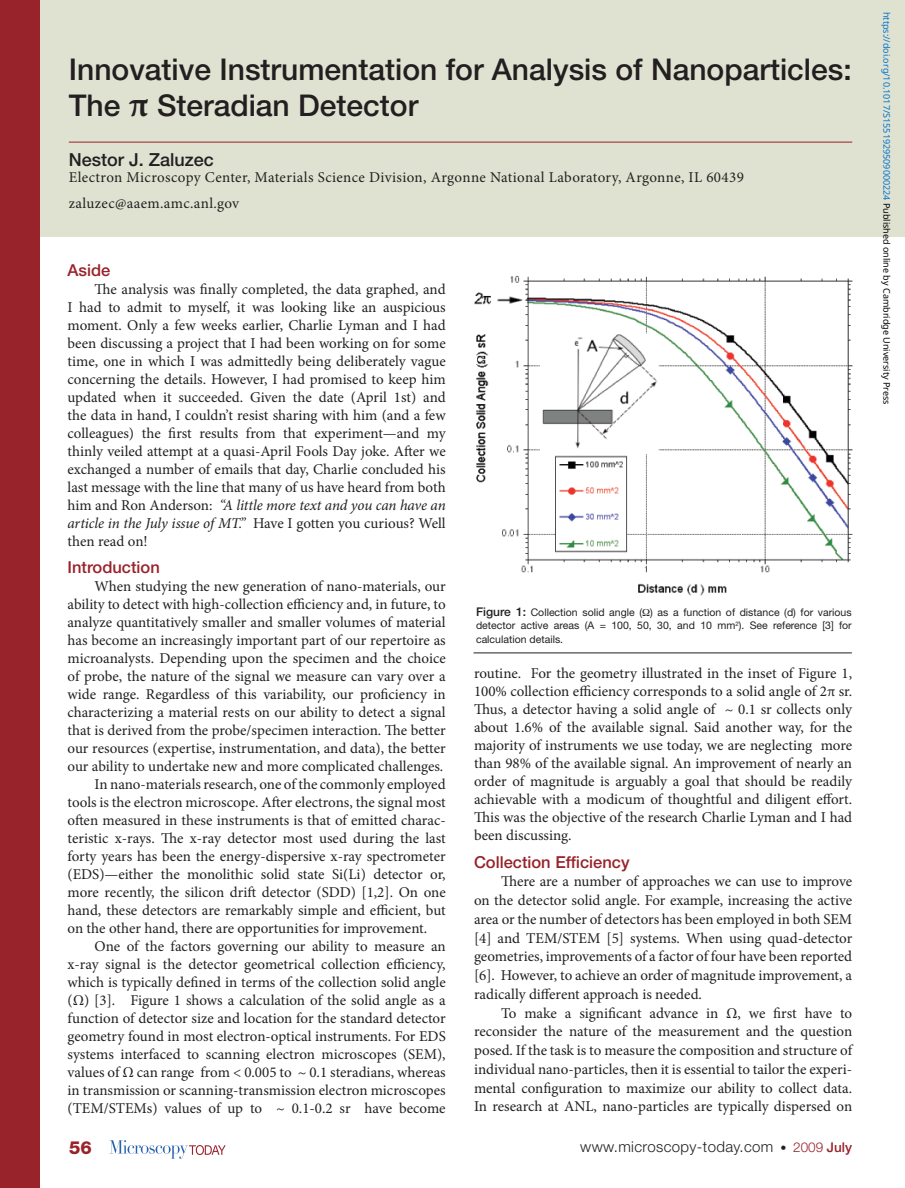
<style>
.page{position:relative;width:905px;height:1188px;background:#fff}
.page>*{position:absolute;margin:0;border:0;box-sizing:border-box;transform-origin:0 0}
.t1{font:500 30px/36px "Helvetica Neue";color:#231f20}
.t2{font:500 18px "Helvetica Neue";color:#231f20}
.t3{font:800 18px "Helvetica Neue";color:#98232a}
.t4{font:500 16.5px "Helvetica Neue";color:#98232a}
.t5{font:15px/18px "Minion Pro";color:#231f20;text-align:justify}
.t6{font:15px/25.5px "Minion Pro";letter-spacing:.025em;color:#231f20}
.t7{font:300 15px "Helvetica Neue";letter-spacing:.025em;color:#231f20}
.t8{font:10.5px/13.5px "Helvetica Neue";color:#231f20;text-align:justify}
.t9{font:9px "Noto Sans";color:#0172cf}
.s1{font-family:"Minion Pro";font-weight:700;font-size:36px}
.s2{font-style:italic}
.s3{font-weight:500;font-size:12px}
.s4{font-size:12px}
.s5{font-size:13.5px;color:#98232a}
.s6{font-weight:500;font-size:13.5px;color:#98232a}
.s7{color:#000}
</style>
<div class="page">
<div style="left:10px;top:0;width:894px;height:236px;background:#dfe2d1"></div>
<hr style="left:69px;top:142px;width:783px;height:1px;background:#98232a">
<div style="left:0;top:0;width:39px;height:1188px;background:#98232a"></div>
<img style="left:474px;top:276px;width:379px;height:320px">
<hr style="left:473px;top:653px;width:378px;height:1px;background:#231f20">
<svg style="left:109px;top:1140px;width:117px;height:19px"></svg>
<h1 class="t1" style="left:69px;top:51px;width:784px">Innovative Instrumentation for Analysis of Nanoparticles:<br>The <span class="s1">π</span> Steradian Detector</h1>
<p class="t2" style="left:69px;top:149px;width:147px">Nestor J. Zaluzec</p>
<p class="t6" style="left:69px;top:165px;width:676px">Electron Microscopy Center, Materials Science Division, Argonne National Laboratory, Argonne, IL 60439 zaluzec@aaem.amc.anl.gov</p>
<p class="t4" style="left:68px;top:260px;width:44px">Aside</p>
<p class="t5" style="left:68px;top:280px;width:380px;text-indent:27px">The analysis was finally completed, the data graphed, and I had to admit to myself, it was looking like an auspicious moment. Only a few weeks earlier, Charlie Lyman and I had been discussing a project that I had been working on for some time, one in which I was admittedly being deliberately vague concerning the details. However, I had promised to keep him updated when it succeeded. Given the date (April 1st) and the data in hand, I couldn’t resist sharing with him (and a few colleagues) the first results from that experiment—and my thinly veiled attempt at a quasi-April Fools Day joke. After we exchanged a number of emails that day, Charlie concluded his last message with the line that many of us have heard from both him and Ron Anderson: <span class="s2">“A little more text and you can have an article in the July issue of MT.”</span> Have I gotten you curious? Well then read on!</p>
<p class="t4" style="left:68px;top:558px;width:94px">Introduction</p>
<p class="t5" style="left:94px;top:578px;width:353px">When studying the new generation of nano-materials, our</p>
<p class="t5" style="left:68px;top:596px;width:380px">ability to detect with high-collection efficiency and, in future, to</p>
<p class="t5" style="left:68px;top:614px;width:380px">analyze quantitatively smaller and smaller volumes of material</p>
<p class="t5" style="left:68px;top:632px;width:380px">has become an increasingly important part of our repertoire as</p>
<p class="t5" style="left:68px;top:650px;width:380px">microanalysts. Depending upon the specimen and the choice</p>
<p class="t5" style="left:68px;top:668px;width:379px">of probe, the nature of the signal we measure can vary over a</p>
<p class="t5" style="left:68px;top:686px;width:380px">wide range. Regardless of this variability, our proficiency in</p>
<p class="t5" style="left:68px;top:704px;width:379px">characterizing a material rests on our ability to detect a signal</p>
<p class="t5" style="left:68px;top:722px;width:380px">that is derived from the probe/specimen interaction. The better</p>
<p class="t5" style="left:68px;top:740px;width:379px">our resources (expertise, instrumentation, and data), the better</p>
<p class="t5" style="left:68px;top:758px;width:377px">our ability to undertake new and more complicated challenges.</p>
<p class="t5" style="left:94px;top:776px;width:352px">In nano-materials research, one of the commonly employed</p>
<p class="t5" style="left:68px;top:794px;width:380px">tools is the electron microscope. After electrons, the signal most</p>
<p class="t5" style="left:68px;top:812px;width:379px">often measured in these instruments is that of emitted charac-</p>
<p class="t5" style="left:68px;top:830px;width:380px">teristic x-rays. The x-ray detector most used during the last</p>
<p class="t5" style="left:68px;top:848px;width:379px">forty years has been the energy-dispersive x-ray spectrometer</p>
<p class="t5" style="left:68px;top:866px;width:379px">(EDS)—either the monolithic solid state Si(Li) detector or,</p>
<p class="t5" style="left:68px;top:884px;width:379px">more recently, the silicon drift detector (SDD) [1,2]. On one</p>
<p class="t5" style="left:68px;top:902px;width:380px">hand, these detectors are remarkably simple and efficient, but</p>
<p class="t5" style="left:68px;top:920px;width:361px">on the other hand, there are opportunities for improvement.</p>
<p class="t5" style="left:94px;top:938px;width:353px">One of the factors governing our ability to measure an</p>
<p class="t5" style="left:68px;top:956px;width:379px">x-ray signal is the detector geometrical collection efficiency,</p>
<p class="t5" style="left:68px;top:974px;width:379px">which is typically defined in terms of the collection solid angle</p>
<p class="t5" style="left:68px;top:992px;width:379px">(Ω) [3]. Figure 1 shows a calculation of the solid angle as a</p>
<p class="t5" style="left:68px;top:1010px;width:379px">function of detector size and location for the standard detector</p>
<p class="t5" style="left:68px;top:1028px;width:380px">geometry found in most electron-optical instruments. For EDS</p>
<p class="t5" style="left:68px;top:1046px;width:379px">systems interfaced to scanning electron microscopes (SEM),</p>
<p class="t5" style="left:68px;top:1064px;width:380px">values of Ω can range from &lt; 0.005 to ~ 0.1 steradians, whereas</p>
<p class="t5" style="left:68px;top:1082px;width:379px">in transmission or scanning-transmission electron microscopes</p>
<p class="t5" style="left:68px;top:1100px;width:379px">(TEM/STEMs) values of up to ~ 0.1-0.2 sr have become</p>
<p class="t8" style="left:476px;top:605px;width:377px"><span class="s3">Figure 1:</span> Collection solid angle ( ) as a function of distance (d) for various detector active areas (A = 100, 50, 30, and 10 mm<sup>2</sup>). See reference [3] for calculation details.</p>
<p class="t5" style="left:474px;top:665px;width:380px">routine. For the geometry illustrated in the inset of Figure 1, 100% collection efficiency corresponds to a solid angle of 2π sr.<br>Thus, a detector having a solid angle of ~ 0.1 sr collects only about 1.6% of the available signal. Said another way, for the majority of instruments we use today, we are neglecting more than 98% of the available signal. An improvement of nearly an order of magnitude is arguably a goal that should be readily achievable with a modicum of thoughtful and diligent effort.<br>This was the objective of the research Charlie Lyman and I had been discussing.</p>
<p class="t4" style="left:474px;top:852px;width:157px">Collection Efficiency</p>
<p class="t5" style="left:474px;top:872px;width:380px;line-height:18.8px;text-indent:27px">There are a number of approaches we can use to improve on the detector solid angle. For example, increasing the active area or the number of detectors has been employed in both SEM [4] and TEM/STEM [5] systems. When using quad-detector geometries, improvements of a factor of four have been reported [6]. However, to achieve an order of magnitude improvement, a radically different approach is needed.</p>
<p class="t5" style="left:474px;top:1004px;width:380px;line-height:18.8px;text-indent:27px">To make a significant advance in Ω, we first have to reconsider the nature of the measurement and the question posed. If the task is to measure the composition and structure of individual nano-particles, then it is essential to tailor the experi&shy;mental configuration to maximize our ability to collect data.<br>In research at ANL, nano-particles are typically dispersed on</p>
<p class="t3" style="left:69px;top:1137px;width:24px">56</p>
<p class="t7" style="left:580px;top:1137px;width:273px">www.microscopy-today.com <span class="s4">•</span> <span class="s5">2009</span> <span class="s6">July</span></p>
<p class="t9" style="left:893px;top:12px;width:394px;rotate:90deg">https://doi.org/10.1017/S1551929509000224 <span class="s7">Published online by Cambridge University Press</span></p>
</div>
